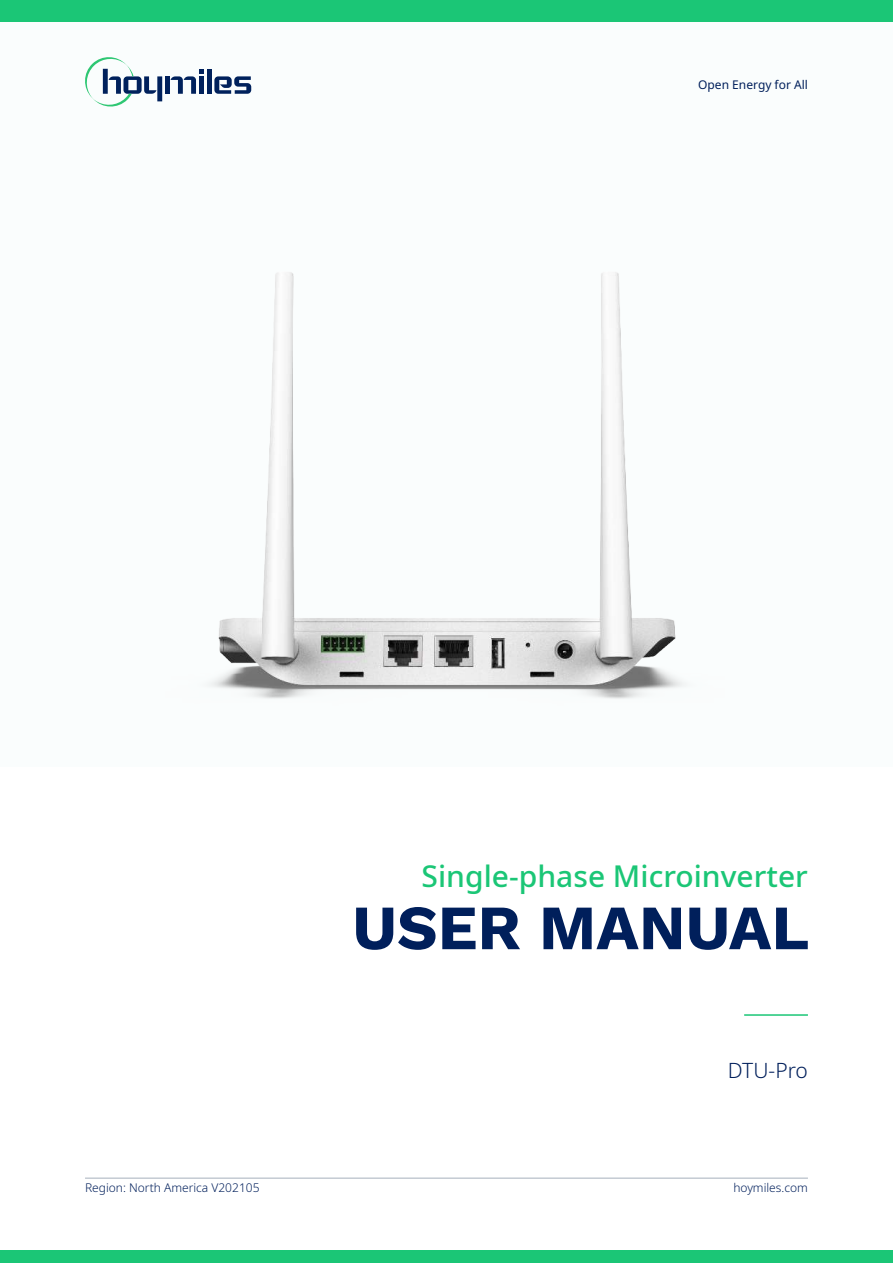
<style>
.page{position:relative;width:893px;height:1263px;background:#fff}
.page>*{position:absolute;margin:0;border:0;box-sizing:border-box;transform-origin:0 0}
.t1{font:700 63px "Work Sans";color:#001f5b}
.t2{font:500 30px "Noto Sans";color:#1bc676}
.t3{font:300 21px "Noto Sans";letter-spacing:-.01em;color:#001f5b}
.t4{font:300 12px "Noto Sans";color:#001f5b}
.t5{font:12px "Noto Sans";color:#001f5b}
</style>
<div class="page">
<div style="left:0;top:4px;width:893px;height:763px;background:#fafdfd"></div>
<div style="left:0;top:0;width:893px;height:21px;background:#1bc676"></div>
<hr style="left:85px;top:1178px;width:723px;height:1px;background:#a6b0bc">
<div style="left:0;top:1250px;width:893px;height:13px;background:#1bc676"></div>
<hr style="left:744px;top:1014px;width:64px;height:2px;background:#1bc676">
<div style="left:207px;top:69px;width:5px;height:25px;background:#00215c"></div>
<div style="left:165px;top:76px;width:5px;height:18px;background:#00215c"></div>
<svg style="left:170px;top:69px;width:34px;height:25px"></svg>
<svg style="left:214px;top:76px;width:37px;height:18px"></svg>
<svg style="left:85px;top:57px;width:77px;height:50px"></svg>
<img style="left:211px;top:272px;width:471px;height:427px">
<p class="t5" style="left:698px;top:80px;width:111px">Open Energy for All</p>
<h2 class="t2" style="left:422px;top:864px;width:388px">Single-phase Microinverter</h2>
<h1 class="t1" style="left:352px;top:903px;width:459px">USER MANUAL</h1>
<h3 class="t3" style="left:728px;top:1062px;width:81px">DTU-Pro</h3>
<p class="t4" style="left:85px;top:1183px;width:176px">Region: North America V202105</p>
<p class="t4" style="left:733px;top:1183px;width:76px">hoymiles.com</p>
</div>
